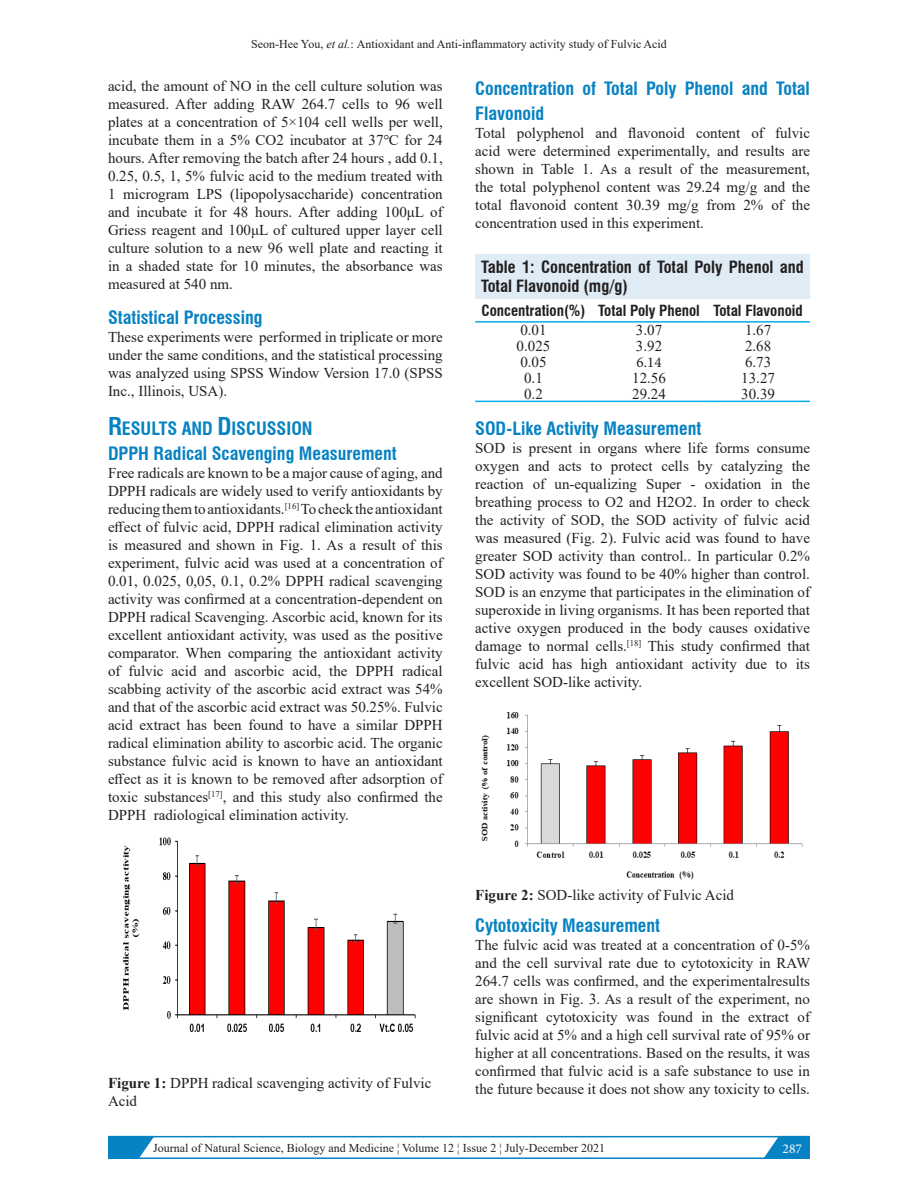
<style>
.page{position:relative;width:918px;height:1188px;background:#fff}
.page>*{position:absolute;margin:0;border:0;box-sizing:border-box;transform-origin:0 0}
.JSNBM_Heading{font:700 condensed 18px/25.2px "Swiss 721 BT";color:#0782c2}
.t1{font:700 condensed 16.5px/19.8px "Swiss 721 BT";color:#231f20}
.JNSBM_BODY_Paragraph{font:15px/18px "Times New Roman";color:#231f20;text-align:justify}
.t2{font:700 condensed 15px "Swiss 721 BT";color:#231f20}
.t3{font:15px "Minion Pro";color:#231f20}
.t4{font:13.5px "Minion Pro";color:#fff}
.t5{font:12px "Times New Roman";color:#231f20}
.s1{font-style:italic}
.s2{font-size:24px}
.s3{font-weight:700}
</style>
<div class="page">
<div style="left:108px;top:1136px;width:702px;height:23px;border:2px solid #0782c2"></div>
<svg style="left:108px;top:1135px;width:48px;height:24px"></svg>
<svg style="left:762px;top:1135px;width:48px;height:24px"></svg>
<div style="left:778px;top:1142px;width:28px;height:12px;background:#0782c2"></div>
<div style="left:475px;top:254px;width:335px;height:44px;background:#dfebf5"></div>
<hr style="left:475px;top:321px;width:117px;height:2px;background:#00aeef">
<hr style="left:592px;top:321px;width:114px;height:2px;background:#00aeef">
<hr style="left:706px;top:321px;width:104px;height:2px;background:#00aeef">
<hr style="left:475px;top:401px;width:117px;height:1px;background:#00aeef">
<hr style="left:592px;top:401px;width:114px;height:1px;background:#00aeef">
<hr style="left:706px;top:401px;width:104px;height:1px;background:#00aeef">
<img style="left:123px;top:837px;width:293px;height:195px">
<img style="left:481px;top:712px;width:322px;height:168px">
<p class="t5" style="left:251px;top:35px;width:417px">Seon-Hee You, <span class="s1">et al.</span>: Antioxidant and Anti-inflammatory activity study of Fulvic Acid</p>
<p class="JNSBM_BODY_Paragraph" style="left:108px;top:77px;width:336px">acid, the amount of NO in the cell culture solution was measured. After adding RAW 264.7 cells to 96 well plates at a concentration of 5×104 cell wells per well, incubate them in a 5% CO2 incubator at 37℃ for 24 hours. After removing the batch after 24 hours , add 0.1, 0.25, 0.5, 1, 5% fulvic acid to the medium treated with 1 microgram LPS (lipopolysaccharide) concentration and incubate it for 48 hours. After adding 100μL of Griess reagent and 100μL of cultured upper layer cell culture solution to a new 96 well plate and reacting it in a shaded state for 10 minutes, the absorbance was measured at 540 nm.</p>
<p class="JSNBM_Heading" style="left:108px;top:305px;width:156px">Statistical Processing</p>
<p class="JNSBM_BODY_Paragraph" style="left:108px;top:328px;width:336px">These experiments were performed in triplicate or more under the same conditions, and the statistical processing was analyzed using SPSS Window Version 17.0 (SPSS Inc., Illinois, USA).</p>
<p class="JSNBM_Heading" style="left:108px;top:416px;width:206px"><span class="s2">R</span>ESULTS AND <span class="s2">D</span>ISCUSSION</p>
<p class="JSNBM_Heading" style="left:108px;top:441px;width:290px">DPPH Radical Scavenging Measurement</p>
<p class="JNSBM_BODY_Paragraph" style="left:108px;top:464px;width:336px">Free radicals are known to be a major cause of aging, and DPPH radicals are widely used to verify antioxidants by reducing them to antioxidants.<sup>[16]</sup> To check the antioxidant effect of fulvic acid, DPPH radical elimination activity is measured and shown in Fig. 1. As a result of this experiment, fulvic acid was used at a concentration of 0.01, 0.025, 0,05, 0.1, 0.2% DPPH radical scavenging activity was confirmed at a concentration-dependent on DPPH radical Scavenging. Ascorbic acid, known for its excellent antioxidant activity, was used as the positive comparator. When comparing the antioxidant activity of fulvic acid and ascorbic acid, the DPPH radical scabbing activity of the ascorbic acid extract was 54% and that of the ascorbic acid extract was 50.25%. Fulvic acid extract has been found to have a similar DPPH radical elimination ability to ascorbic acid. The organic substance fulvic acid is known to have an antioxidant effect as it is known to be removed after adsorption of toxic substances<sup>[17]</sup>, and this study also confirmed the DPPH radiological elimination activity.</p>
<p class="JNSBM_BODY_Paragraph" style="left:108px;top:1073px;width:325px"><span class="s3">Figure 1:</span> DPPH radical scavenging activity of Fulvic<br>Acid</p>
<p class="JSNBM_Heading" style="left:475px;top:76px;width:336px">Concentration of Total Poly Phenol and Total<br>Flavonoid</p>
<p class="JNSBM_BODY_Paragraph" style="left:475px;top:123px;width:336px">Total polyphenol and flavonoid content of fulvic acid were determined experimentally, and results are shown in Table 1. As a result of the measurement, the total polyphenol content was 29.24 mg/g and the total flavonoid content 30.39 mg/g from 2% of the concentration used in this experiment.</p>
<p class="t1" style="left:481px;top:257px;width:324px">Table 1: Concentration of Total Poly Phenol and<br>Total Flavonoid (mg/g)</p>
<p class="t2" style="left:482px;top:301px;width:105px">Concentration(%)</p>
<p class="t2" style="left:598px;top:301px;width:103px">Total Poly Phenol</p>
<p class="t2" style="left:714px;top:301px;width:91px">Total Flavonoid</p>
<p class="JNSBM_BODY_Paragraph" style="left:520px;top:320px;width:28px">0.01</p>
<p class="JNSBM_BODY_Paragraph" style="left:636px;top:320px;width:28px">3.07</p>
<p class="JNSBM_BODY_Paragraph" style="left:745px;top:320px;width:28px">1.67</p>
<p class="JNSBM_BODY_Paragraph" style="left:517px;top:336px;width:35px">0.025</p>
<p class="JNSBM_BODY_Paragraph" style="left:636px;top:336px;width:28px">3.92</p>
<p class="JNSBM_BODY_Paragraph" style="left:745px;top:336px;width:28px">2.68</p>
<p class="JNSBM_BODY_Paragraph" style="left:520px;top:352px;width:28px">0.05</p>
<p class="t3" style="left:637px;top:352px;width:27px">6.14</p>
<p class="JNSBM_BODY_Paragraph" style="left:745px;top:352px;width:28px">6.73</p>
<p class="JNSBM_BODY_Paragraph" style="left:524px;top:368px;width:20px">0.1</p>
<p class="JNSBM_BODY_Paragraph" style="left:632px;top:368px;width:35px">12.56</p>
<p class="JNSBM_BODY_Paragraph" style="left:741px;top:368px;width:35px">13.27</p>
<p class="JNSBM_BODY_Paragraph" style="left:524px;top:384px;width:20px">0.2</p>
<p class="JNSBM_BODY_Paragraph" style="left:632px;top:384px;width:35px">29.24</p>
<p class="JNSBM_BODY_Paragraph" style="left:741px;top:384px;width:35px">30.39</p>
<p class="JSNBM_Heading" style="left:475px;top:416px;width:228px">SOD-Like Activity Measurement</p>
<p class="JNSBM_BODY_Paragraph" style="left:475px;top:438px;width:336px">SOD is present in organs where life forms consume oxygen and acts to protect cells by catalyzing the reaction of un-equalizing Super - oxidation in the breathing process to O2 and H2O2. In order to check the activity of SOD, the SOD activity of fulvic acid was measured (Fig. 2). Fulvic acid was found to have greater SOD activity than control.. In particular 0.2% SOD activity was found to be 40% higher than control.<br>SOD is an enzyme that participates in the elimination of superoxide in living organisms. It has been reported that active oxygen produced in the body causes oxidative damage to normal cells.<sup>[18]</sup> This study confirmed that fulvic acid has high antioxidant activity due to its excellent SOD-like activity.</p>
<p class="JNSBM_BODY_Paragraph" style="left:475px;top:886px;width:260px"><span class="s3">Figure 2:</span> SOD-like activity of Fulvic Acid</p>
<p class="JSNBM_Heading" style="left:475px;top:913px;width:186px">Cytotoxicity Measurement</p>
<p class="JNSBM_BODY_Paragraph" style="left:475px;top:935px;width:337px">The fulvic acid was treated at a concentration of 0-5% and the cell survival rate due to cytotoxicity in RAW 264.7 cells was confirmed, and the experimentalresults are shown in Fig. 3. As a result of the experiment, no significant cytotoxicity was found in the extract of fulvic acid at 5% and a high cell survival rate of 95% or higher at all concentrations. Based on the results, it was confirmed that fulvic acid is a safe substance to use in the future because it does not show any toxicity to cells.</p>
<p class="t5" style="left:153px;top:1140px;width:454px">Journal of Natural Science, Biology and Medicine ¦ Volume 12 ¦ Issue 2 ¦ July-December 2021</p>
<p class="t4" style="left:783px;top:1140px;width:21px">287</p>
</div>
